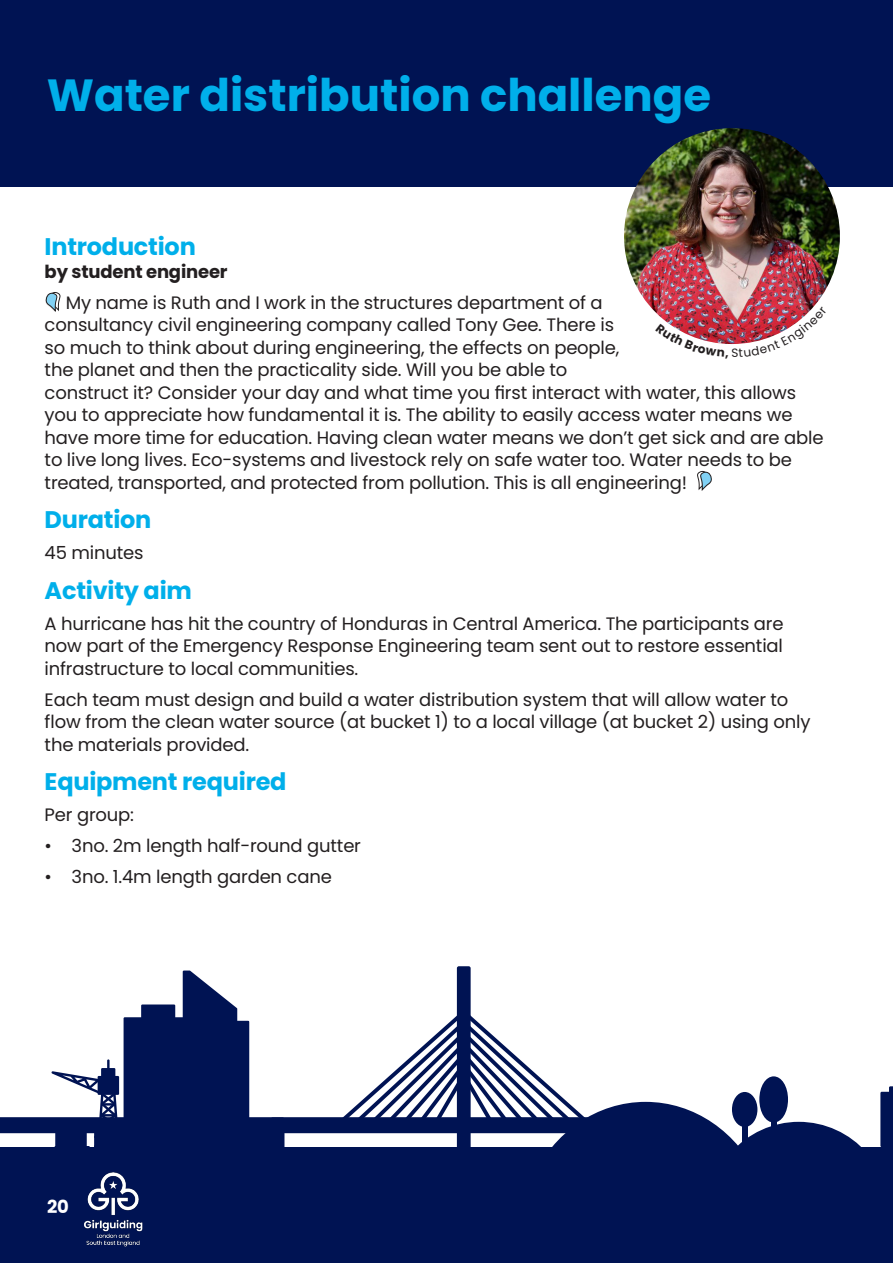
<style>
.page{position:relative;width:893px;height:1263px;background:#fff}
.page>*{position:absolute;margin:0;border:0;box-sizing:border-box;transform-origin:0 0}
.t1{font:700 45px "Poppins";color:#00afea}
.t2{font:700 24px "Poppins";letter-spacing:-.01em;color:#00afea}
.t3{font:18px/22.5px "Poppins";letter-spacing:-.01em;color:#231f20}
.t4{font:700 18px "Poppins";letter-spacing:-.01em;color:#231f20}
.t5{font:700 18px "Poppins";color:#fff}
</style>
<div class="page">
<div style="left:45px;top:293px;width:12px;height:19px;background:#231f20;opacity:.2"></div>
<svg style="left:46px;top:292px;width:14px;height:20px"></svg>
<svg style="left:697px;top:470px;width:15px;height:21px"></svg>
<div style="left:0;top:1147px;width:893px;height:116px;background:#001353"></div>
<img style="left:84px;top:1184px;width:59px;height:63px">
<div style="left:0;top:0;width:893px;height:187px;background:#001353"></div>
<svg style="left:0;top:966px;width:893px;height:218px"></svg>
<img style="left:624px;top:128px;width:216px;height:216px;border-radius:108px">
<img style="left:655px;top:307px;width:159px;height:37px">
<p class="t1" style="left:47px;top:69px;width:666px">Water distribution challenge</p>
<p class="t2" style="left:45px;top:233px;width:153px">Introduction</p>
<p class="t4" style="left:45px;top:261px;width:184px">by student engineer</p>
<p class="t3" style="left:45px;top:291px;width:780px;text-indent:21px">My name is Ruth and I work in the structures department of a<br>consultancy civil engineering company called Tony Gee. There is<br>so much to think about during engineering, the effects on people,<br>the planet and then the practicality side. Will you be able to<br>construct it? Consider your day and what time you first interact with water, this allows you to appreciate how fundamental it is. The ability to easily access water means we have more time for education. Having clean water means we don’t get sick and are able to live long lives. Eco-systems and livestock rely on safe water too. Water needs to be treated, transported, and protected from pollution. This is all engineering!</p>
<p class="t2" style="left:45px;top:506px;width:108px">Duration</p>
<p class="t3" style="left:45px;top:542px;width:100px">45 minutes</p>
<p class="t2" style="left:45px;top:576px;width:149px">Activity aim</p>
<p class="t3" style="left:45px;top:612px;width:740px;text-align:justify">A hurricane has hit the country of Honduras in Central America. The participants are now part of the Emergency Response Engineering team sent out to restore essential infrastructure to local communities.</p>
<p class="t3" style="left:45px;top:688px;width:767px">Each team must design and build a water distribution system that will allow water to flow from the clean water source (at bucket 1) to a local village (at bucket 2) using only the materials provided.</p>
<p class="t2" style="left:45px;top:768px;width:243px">Equipment required</p>
<p class="t3" style="left:45px;top:804px;width:91px">Per group:</p>
<p class="t3" style="left:45px;top:835px;width:318px">• 3no. 2m length half-round gutter</p>
<p class="t3" style="left:45px;top:866px;width:289px">• 3no. 1.4m length garden cane</p>
<p class="t5" style="left:47px;top:1197px;width:23px">20</p>
</div>
